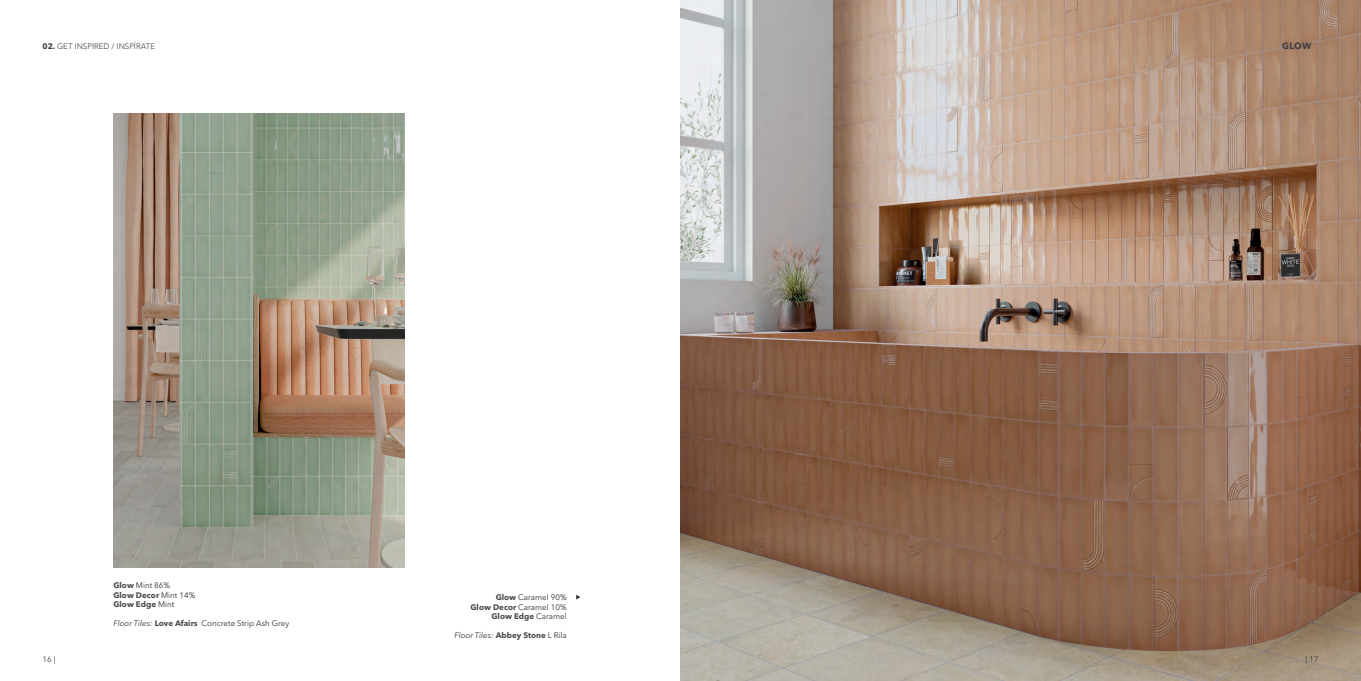
<style>
.page{position:relative;width:1361px;height:681px;background:#fff}
.page>*{position:absolute;margin:0;border:0;box-sizing:border-box;transform-origin:0 0}
.t1{font:700 9px "Avenir Next LT Pro";letter-spacing:.035em;color:#3e3e3f}
.t2{font:8px "Avenir Next LT Pro";color:#312f30}
.t3{font:700 8px "Avenir Next LT Pro";color:#4a4b4c}
.t4{font:italic 8px "Avenir Next LT Pro";color:#312f30}
.t5{font:300 8px "Avenir LT Std";color:#3e3e3f}
.t6{font:8px "Avenir Next LT Pro";color:#3e3e3f}
.s1{font-family:"Avenir Next LT Pro";font-weight:700}
.s2{font-weight:700;color:#4a4b4c}
.s3{font-weight:400;color:#312f30}
.s4{font-style:italic}
.s5{font-weight:700;font-style:normal;color:#4a4b4c}
.s6{font-style:normal}
</style>
<div class="page">
<img style="left:680px;top:0;width:681px;height:680px">
<img style="left:113px;top:113px;width:291px;height:454px">
<svg style="left:576px;top:594px;width:4px;height:5px"></svg>
<p class="t5" style="left:43px;top:41px;width:114px"><span class="s1">02.</span> GET INSPIRED / INSPÍRATE</p>
<p class="t1" style="left:1255px;top:41px;width:57px">AQUARELLE</p>
<p class="t1" style="left:1282px;top:41px;width:31px">GLOW</p>
<p class="t2" style="left:113px;top:580px;width:58px"><span class="s2">Glow</span> Mint 86%</p>
<p class="t3" style="left:113px;top:589px;width:83px">Glow Decor <span class="s3">Mint 14%</span></p>
<p class="t3" style="left:113px;top:599px;width:62px">Glow Edge <span class="s3">Mint</span></p>
<p class="t2" style="left:113px;top:618px;width:177px"><span class="s4">Floor Tiles:</span> <span class="s2">Love Afairs</span> Concrete Strip Ash Grey</p>
<p class="t2" style="left:496px;top:592px;width:73px"><span class="s2">Glow</span> Caramel 90%</p>
<p class="t2" style="left:470px;top:601px;width:98px"><span class="s2">Glow Decor</span> Caramel 10%</p>
<p class="t3" style="left:491px;top:611px;width:77px">Glow Edge <span class="s3">Caramel</span></p>
<p class="t4" style="left:454px;top:630px;width:114px">Floor Tiles: <span class="s5">Abbey Stone</span> <span class="s6">L Rila</span></p>
<p class="t6" style="left:43px;top:654px;width:15px">16 |</p>
<p class="t6" style="left:1305px;top:654px;width:15px">| 17</p>
</div>
